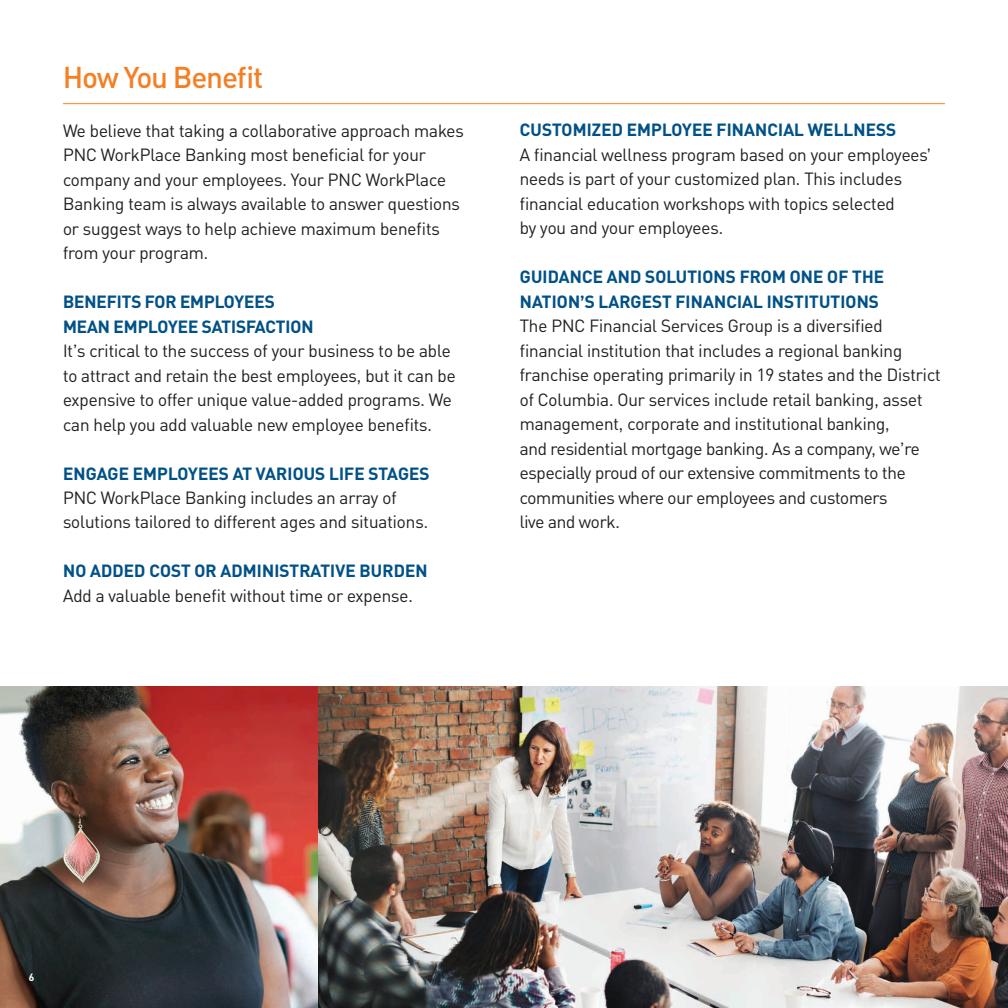
<style>
.page{position:relative;width:1008px;height:1008px;background:#fff}
.page>*{position:absolute;margin:0;border:0;box-sizing:border-box;transform-origin:0 0}
.t1{font:500 29.75px "PNC Brand";letter-spacing:-.02em;color:#f48026}
.t2{font:17.5px/24.5px "PNC Brand";color:#231f20}
.t3{font:700 17.5px/24.5px "PNC Brand";letter-spacing:.01em;color:#005187}
.t4{font:700 10.5px "PNC Brand";color:#fff}
</style>
<div class="page">
<img style="left:0;top:687px;width:1008px;height:321px">
<hr style="left:63px;top:103px;width:882px;height:1px;background:#f48026">
<h1 class="t1" style="left:63px;top:58px;width:202px">How You Benefit</h1>
<p class="t2" style="left:63px;top:118px;width:402px">We believe that taking a collaborative approach makes PNC WorkPlace Banking most beneficial for your company and your employees. Your PNC WorkPlace Banking team is always available to answer questions or suggest ways to help achieve maximum benefits from your program.</p>
<p class="t3" style="left:63px;top:289px;width:252px">BENEFITS FOR EMPLOYEES<br>MEAN EMPLOYEE SATISFACTION</p>
<p class="t2" style="left:63px;top:338px;width:394px">It’s critical to the success of your business to be able to attract and retain the best employees, but it can be expensive to offer unique value-added programs. We can help you add valuable new employee benefits.</p>
<p class="t3" style="left:63px;top:460px;width:368px">ENGAGE EMPLOYEES AT VARIOUS LIFE STAGES</p>
<p class="t2" style="left:63px;top:485px;width:367px">PNC WorkPlace Banking includes an array of solutions tailored to different ages and situations.</p>
<p class="t3" style="left:63px;top:558px;width:366px">NO ADDED COST OR ADMINISTRATIVE BURDEN</p>
<p class="t2" style="left:63px;top:583px;width:351px">Add a valuable benefit without time or expense.</p>
<p class="t3" style="left:520px;top:117px;width:378px">CUSTOMIZED EMPLOYEE FINANCIAL WELLNESS</p>
<p class="t2" style="left:520px;top:142px;width:413px">A financial wellness program based on your employees’ needs is part of your customized plan. This includes financial education workshops with topics selected<br>by you and your employees.</p>
<p class="t3" style="left:520px;top:264px;width:366px">GUIDANCE AND SOLUTIONS FROM ONE OF THE<br>NATION’S LARGEST FINANCIAL INSTITUTIONS</p>
<p class="t2" style="left:520px;top:314px;width:422px">The PNC Financial Services Group is a diversified financial institution that includes a regional banking franchise operating primarily in 19 states and the District of Columbia. Our services include retail banking, asset management, corporate and institutional banking,<br>and residential mortgage banking. As a company, we’re especially proud of our extensive commitments to the communities where our employees and customers<br>live and work.</p>
<p class="t4" style="left:29px;top:970px;width:7px">6</p>
</div>
